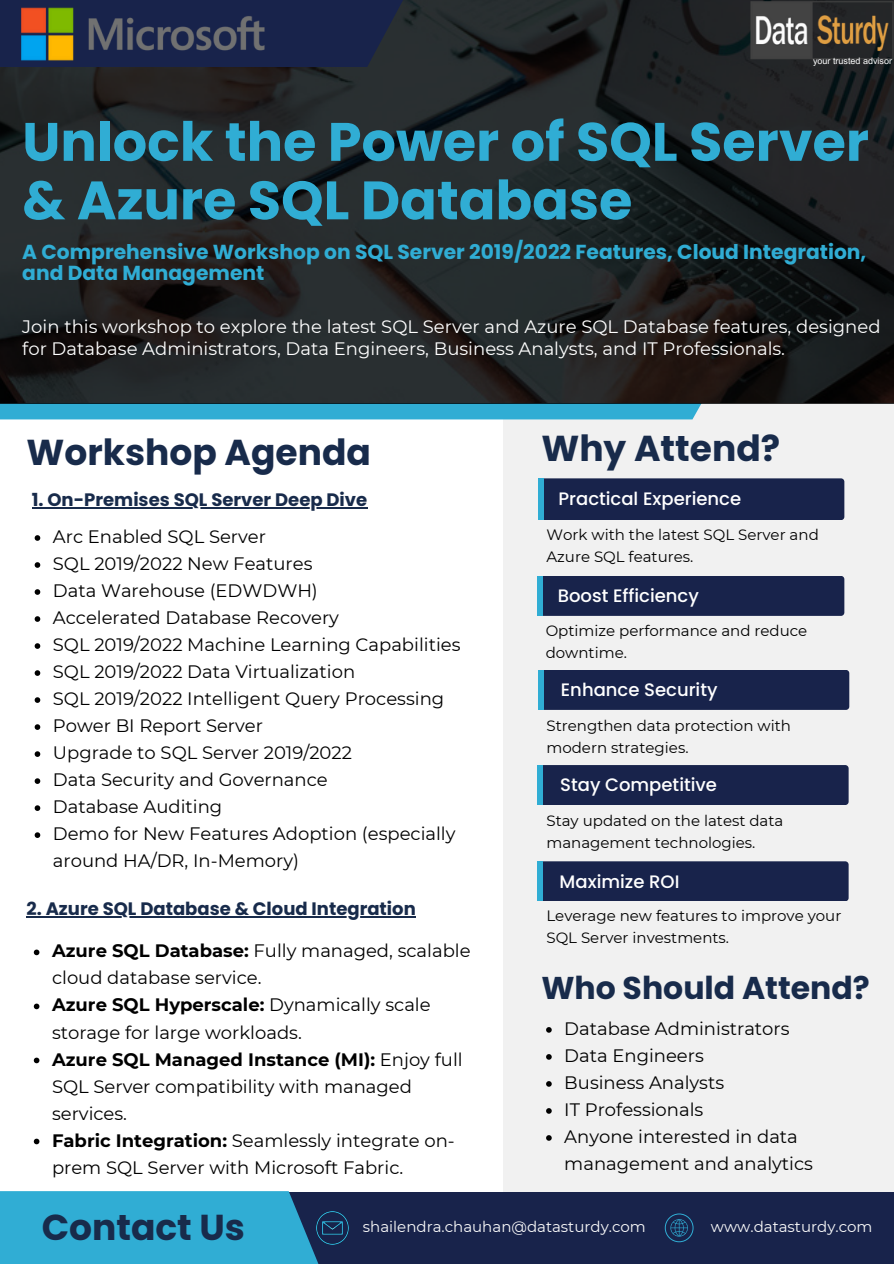
<style>
.page{position:relative;width:894px;height:1264px;background:#fff}
.page>*{position:absolute;margin:0;border:0;box-sizing:border-box;transform-origin:0 0}
.t1{font:700 54px/58.5px "Poppins";color:#30add4}
.t2{font:700 36px "Poppins";color:#182b4b}
.t3{font:700 31.5px "Poppins";color:#182b4b}
.t4{font:700 20.25px/21.3px "Poppins";color:#30add4}
.t5{font:18px/27px "Montserrat";color:#000}
.t6{font:18px/22.5px "Montserrat";color:#fff}
.t7{font:500 18px "Poppins";color:#fff}
.t8{font:700 18px "Poppins";color:#182b4b}
.t9{font:15px/21.3px "Montserrat";color:#000}
.t10{font:15px "Montserrat";color:#fafafa}
.t11{font:9px "Arial MT Pro";color:#fff}
.s1{font-weight:700}
</style>
<div class="page">
<div style="left:503px;top:0;width:390px;height:1263px;background:#f1f1f1"></div>
<div style="left:208px;top:1191px;width:685px;height:72px;background:#18234b"></div>
<svg style="left:0;top:1191px;width:452px;height:72px;fill:#30add4"></svg>
<div style="left:537px;top:765px;width:311px;height:40px;background:#18234b;border-radius:3px"></div>
<div style="left:537px;top:765px;width:6px;height:40px;background:#30add4"></div>
<div style="left:538px;top:670px;width:311px;height:40px;background:#18234b;border-radius:3px"></div>
<div style="left:538px;top:670px;width:5px;height:40px;background:#30add4"></div>
<div style="left:537px;top:576px;width:307px;height:40px;background:#18234b;border-radius:3px"></div>
<div style="left:537px;top:576px;width:6px;height:40px;background:#30add4"></div>
<div style="left:538px;top:478px;width:306px;height:42px;background:#18234b;border-radius:3px"></div>
<div style="left:538px;top:478px;width:5px;height:42px;background:#30add4"></div>
<svg style="left:0;top:403px;width:893px;height:16px;fill:#30add4"></svg>
<svg style="left:0;top:0;width:893px;height:403px;background:#202324"></svg>
<svg style="left:0;top:0;width:446px;height:67px;background:#1d2641"></svg>
<div style="left:536px;top:861px;width:312px;height:40px;background:#18234b;border-radius:3px"></div>
<div style="left:536px;top:861px;width:6px;height:40px;background:#30add4"></div>
<img style="left:750px;top:1px;width:143px;height:61px">
<svg style="left:664px;top:1213px;width:29px;height:29px"></svg>
<img style="left:316px;top:1211px;width:33px;height:33px">
<img style="left:21px;top:0;width:276px;height:68px">
<svg style="left:35px;top:535px;width:5px;height:6px"></svg>
<svg style="left:35px;top:562px;width:5px;height:6px"></svg>
<svg style="left:35px;top:589px;width:5px;height:6px"></svg>
<svg style="left:35px;top:616px;width:5px;height:6px"></svg>
<svg style="left:35px;top:643px;width:5px;height:6px"></svg>
<svg style="left:35px;top:670px;width:5px;height:6px"></svg>
<svg style="left:35px;top:697px;width:5px;height:6px"></svg>
<svg style="left:35px;top:724px;width:5px;height:6px"></svg>
<svg style="left:35px;top:751px;width:5px;height:6px"></svg>
<svg style="left:35px;top:778px;width:5px;height:6px"></svg>
<svg style="left:35px;top:805px;width:5px;height:6px"></svg>
<svg style="left:35px;top:832px;width:5px;height:6px"></svg>
<hr style="left:32px;top:507px;width:335px;height:1px;background:#182b4b">
<hr style="left:27px;top:916px;width:389px;height:1px;background:#182b4b">
<svg style="left:34px;top:949px;width:5px;height:6px"></svg>
<svg style="left:34px;top:1003px;width:5px;height:6px"></svg>
<svg style="left:34px;top:1057px;width:5px;height:6px"></svg>
<svg style="left:34px;top:1138px;width:5px;height:6px"></svg>
<svg style="left:546px;top:1027px;width:5px;height:5px"></svg>
<svg style="left:546px;top:1054px;width:5px;height:5px"></svg>
<svg style="left:546px;top:1081px;width:5px;height:5px"></svg>
<svg style="left:546px;top:1108px;width:5px;height:5px"></svg>
<svg style="left:546px;top:1135px;width:5px;height:5px"></svg>
<p class="t11" style="left:812px;top:57px;width:81px">your trusted advisor</p>
<p class="t1" style="left:22px;top:113px;width:848px">Unlock the Power of SQL Server &amp; Azure SQL Database</p>
<p class="t4" style="left:22px;top:241px;width:845px">A Comprehensive Workshop on SQL Server 2019/2022 Features, Cloud Integration, and Data Management</p>
<h5 class="t6" style="left:22px;top:315px;width:859px">Join this workshop to explore the latest SQL Server and Azure SQL Database features, designed for Database Administrators, Data Engineers, Business Analysts, and IT Professionals.</h5>
<p class="t2" style="left:27px;top:427px;width:346px">Workshop Agenda</p>
<h5 class="t2" style="left:541px;top:423px;width:240px">Why Attend?</h5>
<p class="t8" style="left:32px;top:487px;width:337px">1. On-Premises SQL Server Deep Dive</p>
<h3 class="t5" style="left:53px;top:523px;width:214px">Arc Enabled SQL Server</h3>
<p class="t5" style="left:53px;top:550px;width:261px">SQL 2019/2022 New Features</p>
<p class="t5" style="left:53px;top:577px;width:266px">Data Warehouse (EDWDWH)</p>
<p class="t5" style="left:53px;top:604px;width:287px">Accelerated Database Recovery</p>
<p class="t5" style="left:53px;top:631px;width:409px">SQL 2019/2022 Machine Learning Capabilities</p>
<p class="t5" style="left:53px;top:658px;width:304px">SQL 2019/2022 Data Virtualization</p>
<h2 class="t5" style="left:53px;top:685px;width:392px">SQL 2019/2022 Intelligent Query Processing</h2>
<h5 class="t5" style="left:53px;top:712px;width:211px">Power BI Report Server</h5>
<p class="t5" style="left:53px;top:739px;width:300px">Upgrade to SQL Server 2019/2022</p>
<p class="t5" style="left:53px;top:766px;width:276px">Data Security and Governance</p>
<p class="t5" style="left:53px;top:793px;width:171px">Database Auditing</p>
<p class="t5" style="left:53px;top:820px;width:404px">Demo for New Features Adoption (especially around HA/DR, In-Memory)</p>
<p class="t8" style="left:27px;top:896px;width:391px">2. Azure SQL Database &amp; Cloud Integration</p>
<p class="t5" style="left:52px;top:937px;width:420px"><span class="s1">Azure SQL Database:</span> Fully managed, scalable cloud database service.</p>
<p class="t5" style="left:52px;top:991px;width:380px"><span class="s1">Azure SQL Hyperscale:</span> Dynamically scale storage for large workloads.</p>
<p class="t5" style="left:52px;top:1045px;width:412px"><span class="s1">Azure SQL Managed Instance (MI):</span> Enjoy full<br>SQL Server compatibility with managed services.</p>
<p class="t5" style="left:52px;top:1126px;width:404px"><span class="s1">Fabric Integration:</span> Seamlessly integrate on&shy;prem SQL Server with Microsoft Fabric.</p>
<p class="t7" style="left:558px;top:485px;width:184px">Practical Experience</p>
<h5 class="t9" style="left:546px;top:524px;width:274px">Work with the latest SQL Server and<br>Azure SQL features.</h5>
<p class="t7" style="left:557px;top:583px;width:143px">Boost Efficiency</p>
<h5 class="t9" style="left:545px;top:620px;width:263px">Optimize performance and reduce downtime.</h5>
<h5 class="t7" style="left:560px;top:677px;width:158px">Enhance Security</h5>
<h2 class="t9" style="left:546px;top:715px;width:246px">Strengthen data protection with modern strategies.</h2>
<h6 class="t7" style="left:560px;top:772px;width:158px">Stay Competitive</h6>
<h4 class="t9" style="left:546px;top:810px;width:238px">Stay updated on the latest data management technologies.</h4>
<p class="t7" style="left:559px;top:868px;width:121px">Maximize ROI</p>
<p class="t9" style="left:546px;top:905px;width:296px">Leverage new features to improve your<br>SQL Server investments.</p>
<h5 class="t3" style="left:541px;top:966px;width:330px">Who Should Attend?</h5>
<p class="t5" style="left:564px;top:1015px;width:227px">Database Administrators</p>
<p class="t5" style="left:564px;top:1042px;width:141px">Data Engineers</p>
<p class="t5" style="left:564px;top:1069px;width:161px">Business Analysts</p>
<p class="t5" style="left:564px;top:1096px;width:140px">IT Professionals</p>
<h2 class="t5" style="left:564px;top:1123px;width:250px">Anyone interested in data management and analytics</h2>
<h1 class="t2" style="left:42px;top:1201px;width:205px">Contact Us</h1>
<p class="t10" style="left:363px;top:1217px;width:284px">shailendra.chauhan@datasturdy.com</p>
<p class="t10" style="left:710px;top:1217px;width:163px">www.datasturdy.com</p>
</div>
